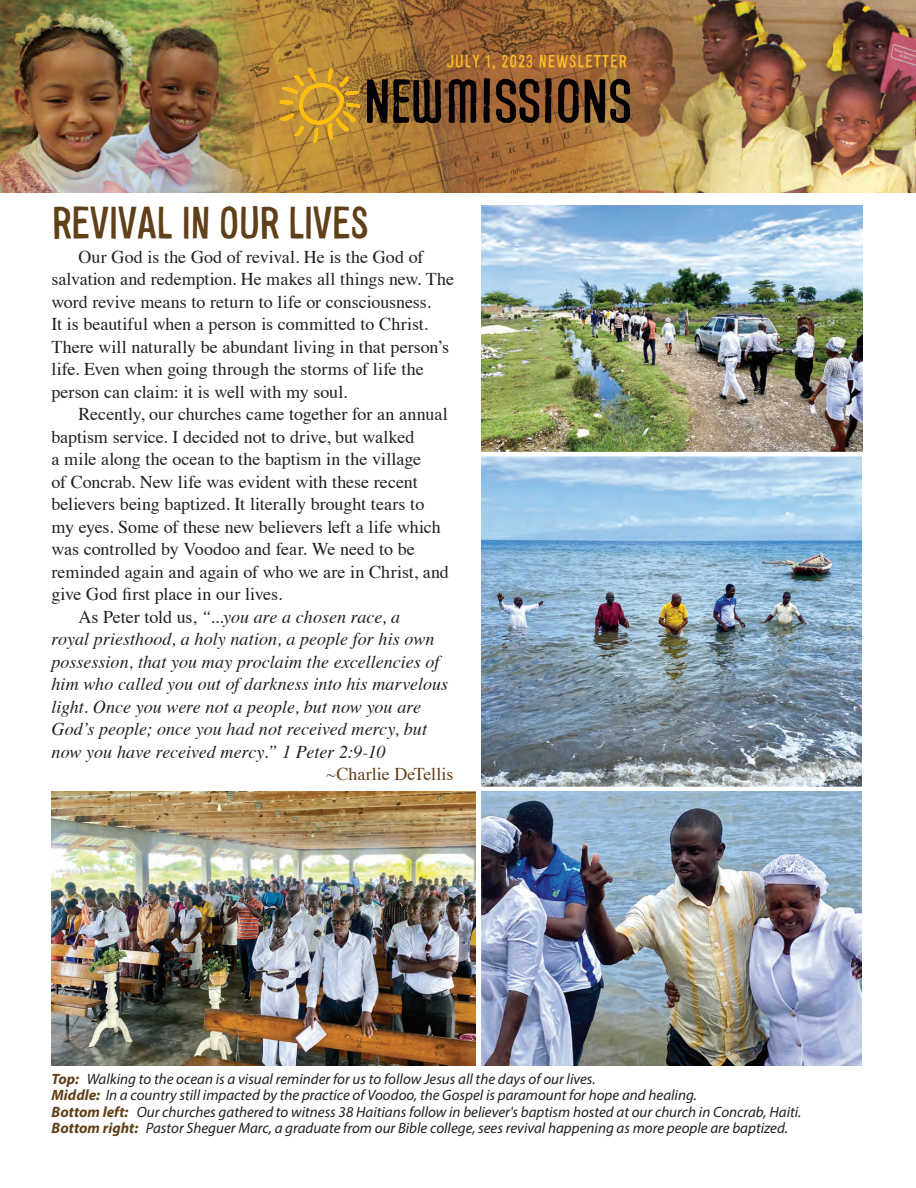
<style>
.page{position:relative;width:916px;height:1188px;background:#fff}
.page>*{position:absolute;margin:0;border:0;box-sizing:border-box;transform-origin:0 0}
.t1{font:42px "Alsina Ultrajada";letter-spacing:-.03em;color:#604018}
.t2{font:18px/22.5px "Times";color:#231f20}
.t3{font:italic 18px "Times";color:#231f20}
.t4{font:18px "Times";letter-spacing:-.005em;color:#604018}
.t5{font:16.5px "Alsina Ultrajada";letter-spacing:.055em;color:#fdbb29}
.t6{font:italic 15px/16.5px "Myriad Pro";color:#231f20}
.s1{font-style:normal}
.s2{font-weight:700;color:#604018}
</style>
<div class="page">
<img style="left:0;top:0;width:915px;height:192px">
<img style="left:481px;top:456px;width:380px;height:331px">
<img style="left:482px;top:205px;width:380px;height:247px">
<svg style="left:279px;top:68px;width:81px;height:76px;background:#c89630"></svg>
<svg style="left:367px;top:79px;width:74px;height:44px;background:#46311a"></svg>
<svg style="left:448px;top:79px;width:28px;height:44px"></svg>
<svg style="left:483px;top:78px;width:7px;height:45px"></svg>
<svg style="left:496px;top:79px;width:43px;height:44px;background:#54331e"></svg>
<svg style="left:545px;top:78px;width:6px;height:45px"></svg>
<svg style="left:558px;top:79px;width:20px;height:44px"></svg>
<svg style="left:584px;top:79px;width:46px;height:44px;background:#4d361f"></svg>
<img style="left:51px;top:791px;width:425px;height:275px">
<img style="left:481px;top:791px;width:380px;height:275px">
<h1 class="t1" style="left:51px;top:192px;width:319px">REVIVAL IN OUR LIVES</h1>
<p class="t5" style="left:447px;top:49px;width:182px">JULY 1, 2023 NEWSLETTER</p>
<p class="t2" style="left:51px;top:244px;width:404px;text-indent:27px">Our God is the God of revival. He is the God of salvation and redemption. He makes all things new. The word revive means to return to life or consciousness.<br>It is beautiful when a person is committed to Christ.<br>There will naturally be abundant living in that person’s life. Even when going through the storms of life the person can claim: it is well with my soul.</p>
<p class="t2" style="left:78px;top:401px;width:371px">Recently, our churches came together for an annual</p>
<p class="t2" style="left:51px;top:424px;width:364px">baptism service. I decided not to drive, but walked</p>
<p class="t2" style="left:51px;top:446px;width:371px">a mile along the ocean to the baptism in the village</p>
<p class="t2" style="left:51px;top:469px;width:368px">of Concrab. New life was evident with these recent</p>
<p class="t2" style="left:51px;top:491px;width:374px">believers being baptized. It literally brought tears to</p>
<p class="t2" style="left:51px;top:514px;width:391px">my eyes. Some of these new believers left a life which</p>
<p class="t2" style="left:51px;top:536px;width:365px">was controlled by Voodoo and fear. We need to be</p>
<p class="t2" style="left:51px;top:559px;width:399px">reminded again and again of who we are in Christ, and</p>
<p class="t2" style="left:51px;top:581px;width:232px">give God first place in our lives.</p>
<p class="t3" style="left:78px;top:601px;width:323px"><span class="s1">As Peter told us,</span> “...you are a chosen race, a</p>
<p class="t3" style="left:51px;top:623px;width:384px">royal priesthood, a holy nation, a people for his own</p>
<p class="t3" style="left:51px;top:646px;width:389px">possession, that you may proclaim the excellencies of</p>
<p class="t3" style="left:51px;top:668px;width:398px">him who called you out of darkness into his marvelous</p>
<p class="t3" style="left:51px;top:691px;width:371px">light. Once you were not a people, but now you are</p>
<p class="t3" style="left:51px;top:713px;width:377px">God’s people; once you had not received mercy, but</p>
<p class="t3" style="left:51px;top:736px;width:335px">now you have received mercy.” 1 Peter 2:9-10</p>
<p class="t4" style="left:326px;top:757px;width:129px">~Charlie DeTellis</p>
<p class="t6" style="left:52px;top:1070px;width:751px"><span class="s2">Top:</span> Walking to the ocean is a visual reminder for us to follow Jesus all the days of our lives.<br><span class="s2">Middle:</span> In a country still impacted by the practice of Voodoo, the Gospel is paramount for hope and healing.<br><span class="s2">Bottom left:</span> Our churches gathered to witness 38 Haitians follow in believer's baptism hosted at our church in Concrab, Haiti.<br><span class="s2">Bottom right:</span> Pastor Sheguer Marc, a graduate from our Bible college, sees revival happening as more people are baptized.</p>
</div>
